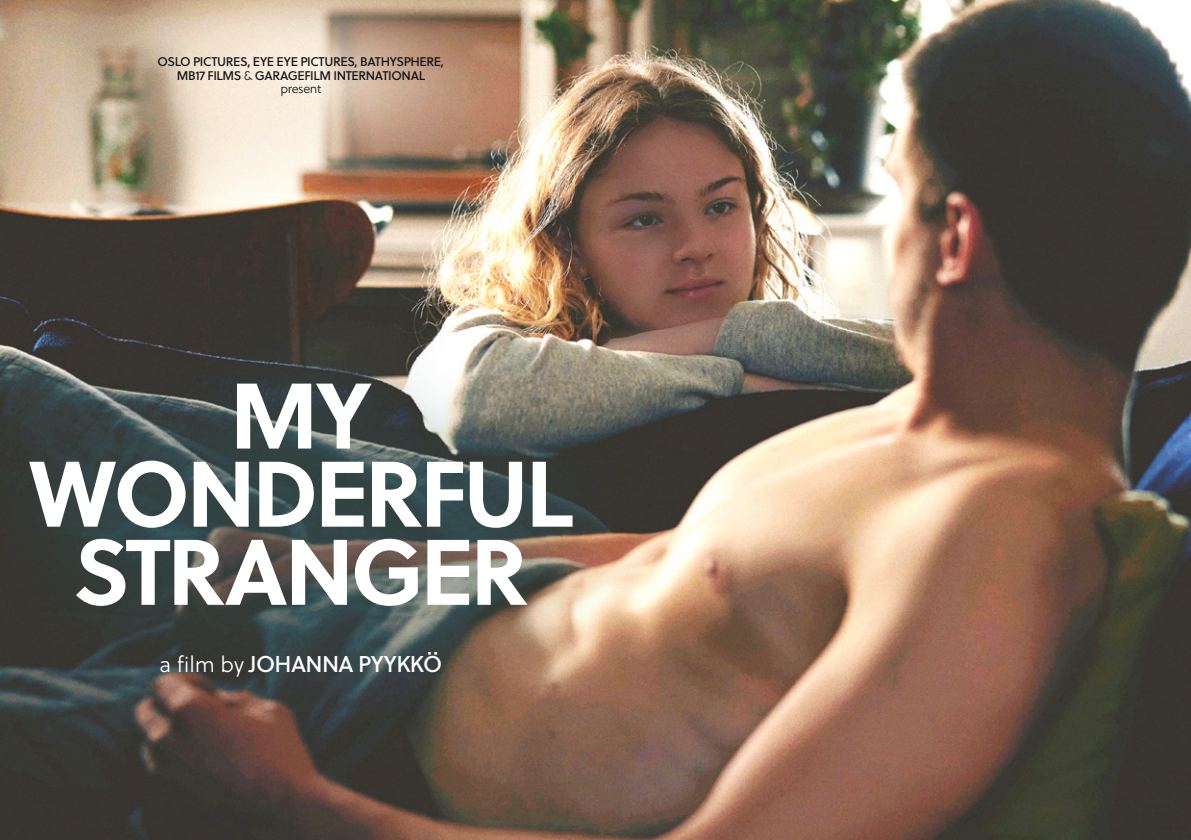
<style>
.page{position:relative;width:1191px;height:840px;background:#fff}
.page>*{position:absolute;margin:0;border:0;box-sizing:border-box;transform-origin:0 0}
.t1{font:700 92.6px/78px "Soleil";letter-spacing:-.04em;color:#fff;text-align:center}
.t2{font:22.8px "Soleil Bk";letter-spacing:-.03em;color:#fff}
.t3{font:12.6px/13.6px "Soleil Bk";letter-spacing:-.03em;color:#121216;text-align:center}
.t4{font:12.6px "Soleil Lt";letter-spacing:-.03em;color:#121216}
.s1{font-family:"Soleil Lt"}
.s2{font-family:"Soleil Lt";font-size:22px}
</style>
<div class="page">
<img style="left:0;top:0;width:1191px;height:839px">
<img style="left:85px;top:0;width:432px;height:192px">
<img style="left:0;top:295px;width:651px;height:463px">
<p class="t3" style="left:158px;top:54px;width:288px">OSLO PICTURES, EYE EYE PICTURES, BATHYSPHERE,<br>MB17 FILMS <span class="s1">&amp;</span> GARAGEFILM INTERNATIONAL</p>
<p class="t4" style="left:280px;top:80px;width:42px">present</p>
<h1 class="t1" style="left:29px;top:372px;width:545px">MY<br>WONDERFUL<br>STRANGER</h1>
<h2 class="t2" style="left:159px;top:646px;width:284px"><span class="s2">a film by</span> JOHANNA PYYKKÖ</h2>
</div>
